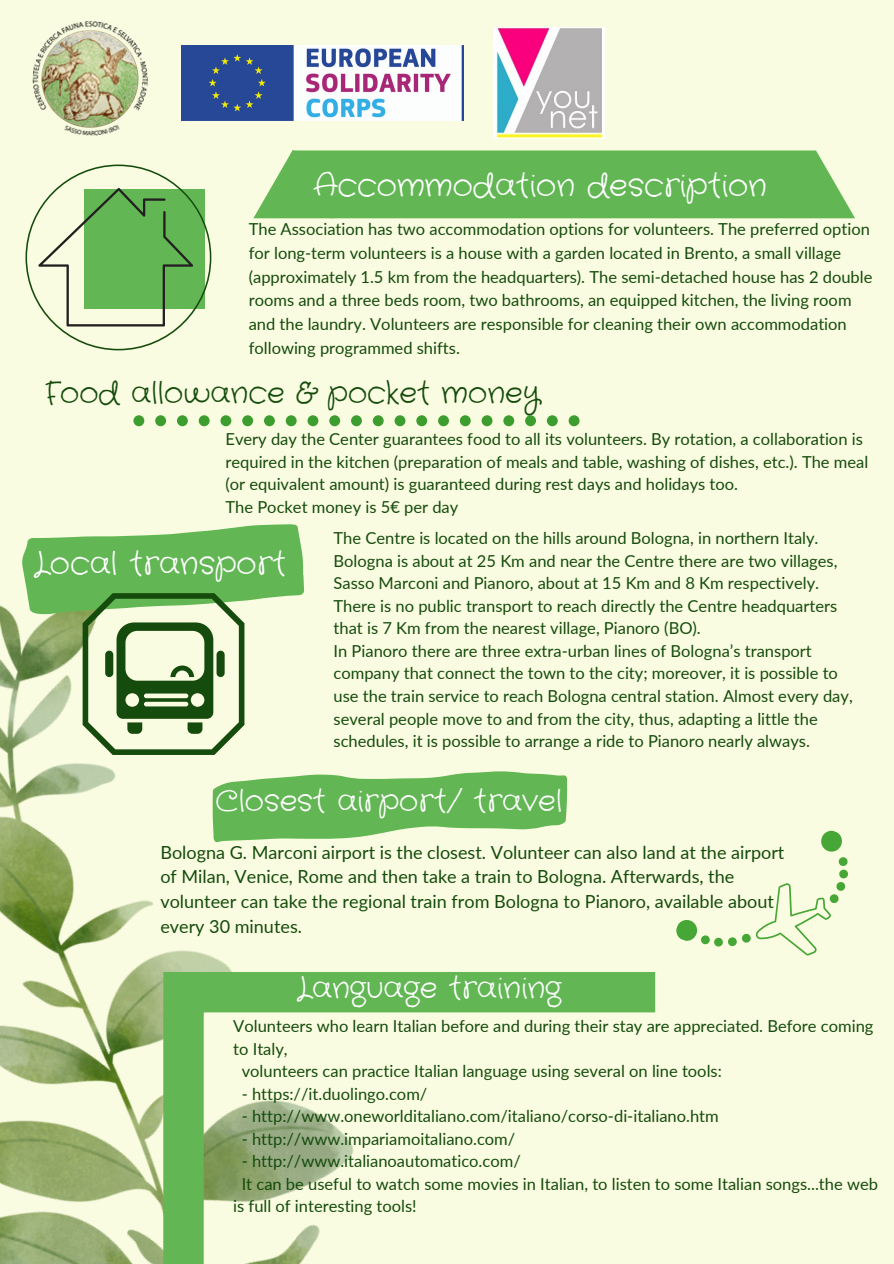
<style>
.page{position:relative;width:894px;height:1264px;background:#fff}
.page>*{position:absolute;margin:0;border:0;box-sizing:border-box;transform-origin:0 0}
.t1{font:31.5px "Crafty Girls";color:#fff}
.t2{font:30px "Crafty Girls";color:#fff}
.t3{font:30px "Crafty Girls";color:#154b0c}
.t4{font:18px/24.6px "Lato";color:#154b0c}
.t5{font:16.5px/22.5px "Lato";color:#154b0c}
</style>
<div class="page">
<div style="left:0;top:0;width:893px;height:1263px;background:#f9fce0"></div>
<img style="left:0;top:590px;width:568px;height:673px">
<img style="left:493px;top:28px;width:111px;height:110px">
<img style="left:181px;top:46px;width:282px;height:74px">
<svg style="left:25px;top:164px;width:186px;height:186px"></svg>
<svg style="left:133px;top:415px;width:446px;height:11px"></svg>
<svg style="left:22px;top:524px;width:282px;height:231px"></svg>
<svg style="left:676px;top:830px;width:172px;height:126px"></svg>
<svg style="left:212px;top:771px;width:355px;height:71px"></svg>
<svg style="left:253px;top:150px;width:601px;height:68px;background:#6cbb5d"></svg>
<svg style="left:163px;top:972px;width:492px;height:291px"></svg>
<img style="left:32px;top:21px;width:116px;height:115px">
<p class="t1" style="left:313px;top:164px;width:455px">Accommodation description</p>
<p class="t5" style="left:249px;top:217px;width:625px;line-height:23.7px">The Association has two accommodation options for volunteers. The preferred option for long-term volunteers is a house with a garden located in Brento, a small village (approximately 1.5 km from the headquarters). The semi-detached house has 2 double rooms and a three beds room, two bathrooms, an equipped kitchen, the living room and the laundry. Volunteers are responsible for cleaning their own accommodation following programmed shifts.</p>
<p class="t3" style="left:44px;top:372px;width:497px">Food allowance &amp; pocket money</p>
<p class="t5" style="left:225px;top:427px;width:644px">Every day the Center guarantees food to all its volunteers. By rotation, a collaboration is required in the kitchen (preparation of meals and table, washing of dishes, etc.). The meal (or equivalent amount) is guaranteed during rest days and holidays too.</p>
<p class="t5" style="left:225px;top:495px;width:234px">The Pocket money is 5€ per day</p>
<p class="t1" style="left:34px;top:542px;width:253px">Local transport</p>
<p class="t5" style="left:333px;top:526px;width:505px">The Centre is located on the hills around Bologna, in northern Italy.<br>Bologna is about at 25 Km and near the Centre there are two villages,<br>Sasso Marconi and Pianoro, about at 15 Km and 8 Km respectively.</p>
<p class="t5" style="left:333px;top:594px;width:505px">There is no public transport to reach directly the Centre headquarters that is 7 Km from the nearest village, Pianoro (BO).</p>
<p class="t5" style="left:333px;top:639px;width:520px">In Pianoro there are three extra-urban lines of Bologna’s transport company that connect the town to the city; moreover, it is possible to use the train service to reach Bologna central station. Almost every day, several people move to and from the city, thus, adapting a little the schedules, it is possible to arrange a ride to Pianoro nearly always.</p>
<p class="t2" style="left:215px;top:780px;width:348px">Closest airport/ travel</p>
<p class="t4" style="left:160px;top:839px;width:625px">Bologna G. Marconi airport is the closest. Volunteer can also land at the airport of Milan, Venice, Rome and then take a train to Bologna. Afterwards, the volunteer can take the regional train from Bologna to Pianoro, available about every 30 minutes.</p>
<p class="t2" style="left:297px;top:967px;width:266px">Language training</p>
<p class="t5" style="left:233px;top:1014px;width:641px">Volunteers who learn Italian before and during their stay are appreciated. Before coming to Italy,</p>
<p class="t5" style="left:241px;top:1059px;width:481px">volunteers can practice Italian language using several on line tools:</p>
<p class="t5" style="left:241px;top:1081px;width:187px">- https://it.duolingo.com/</p>
<p class="t5" style="left:241px;top:1104px;width:478px">- http://www.oneworlditaliano.com/italiano/corso-di-italiano.htm</p>
<p class="t5" style="left:241px;top:1127px;width:275px">- http://www.impariamoitaliano.com/</p>
<p class="t5" style="left:241px;top:1149px;width:280px">- http://www.italianoautomatico.com/</p>
<p class="t5" style="left:233px;top:1172px;width:646px;text-indent:8px">It can be useful to watch some movies in Italian, to listen to some Italian songs...the web is full of interesting tools!</p>
</div>
